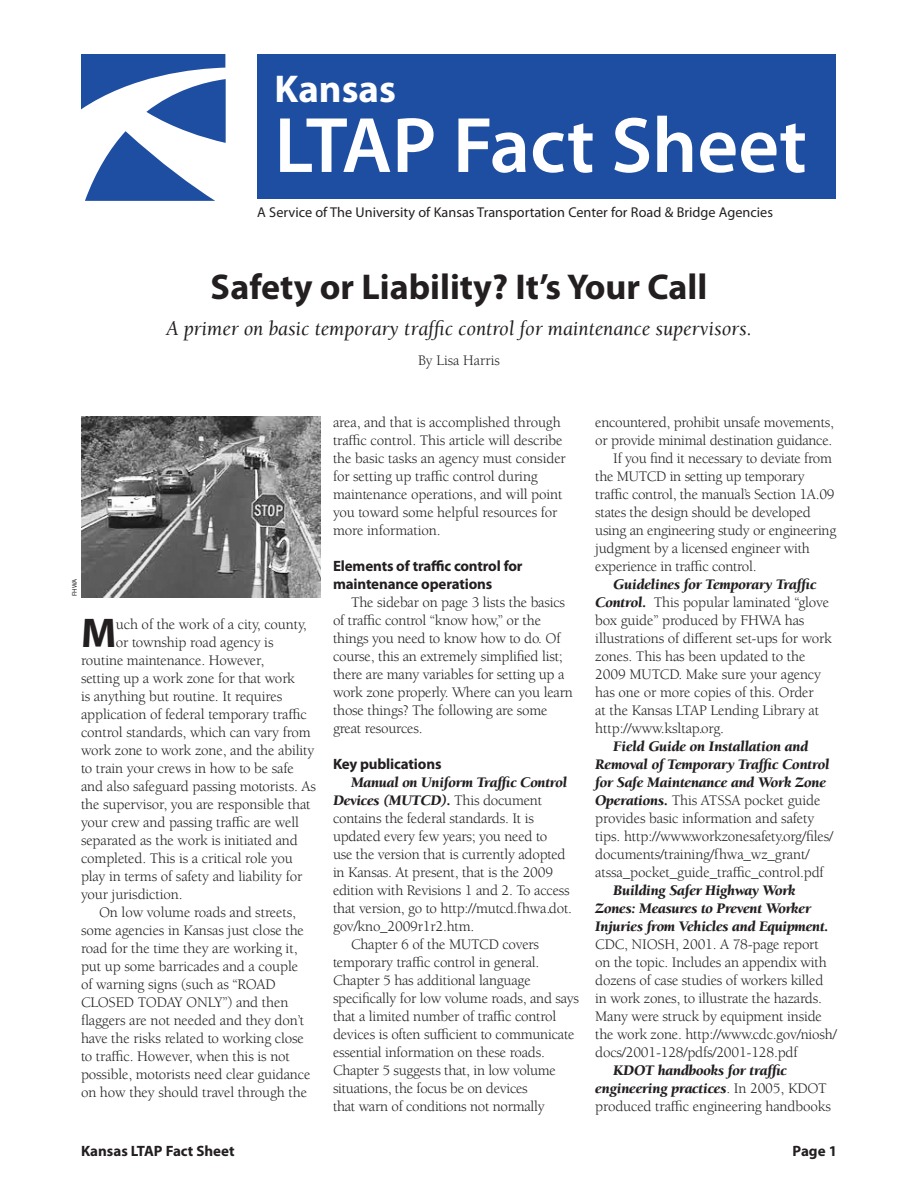
<style>
.page{position:relative;width:918px;height:1188px;background:#fff}
.page>*{position:absolute;margin:0;border:0;box-sizing:border-box;transform-origin:0 0}
.t1{font:600 79.2px "Myriad Pro";color:#fff}
.t2{font:700 41.7px "Myriad Pro";color:#231f20}
.t3{font:700 38.85px "Myriad Pro";color:#fff}
.t4{font:700 36px "Myriad Pro";color:#231f20}
.t5{font:italic 21px "Berkeley Std";color:#231f20}
.t6{font:15px/18px "Berkeley Std";letter-spacing:-.015em;color:#231f20}
.t7{font:700 15px/18px "Myriad Pro";letter-spacing:-.01em;color:#231f20}
.t8{font:14.25px "Myriad Pro";color:#231f20}
.t9{font:6.75px "Myriad Pro";color:#231f20}
.s1{font-weight:900;font-style:italic}
</style>
<div class="page">
<img style="left:81px;top:417px;width:240px;height:180px">
<div style="left:257px;top:55px;width:579px;height:144px;background:#1e4ea1"></div>
<svg style="left:81px;top:54px;width:145px;height:147px"></svg>
<p class="t3" style="left:274px;top:64px;width:123px">Kansas</p>
<p class="t1" style="left:274px;top:95px;width:534px">LTAP Fact Sheet</p>
<p class="t8" style="left:257px;top:204px;width:517px">A Service of The University of Kansas Transportation Center for Road &amp; Bridge Agencies</p>
<p class="t4" style="left:211px;top:263px;width:498px">Safety or Liability? It’s Your Call</p>
<p class="t5" style="left:166px;top:317px;width:587px">A primer on basic temporary traffic control for maintenance supervisors.</p>
<p class="t6" style="left:418px;top:352px;width:83px">By Lisa Harris</p>
<p class="t9" style="left:70px;top:596px;width:19px;rotate:-90deg">FHWA</p>
<p class="t2" style="left:81px;top:606px;width:37px">M</p>
<p class="t6" style="left:116px;top:615px;width:192px">uch of the work of a city, county,</p>
<p class="t6" style="left:116px;top:633px;width:159px">or township road agency is</p>
<p class="t6" style="left:81px;top:651px;width:185px">routine maintenance. However,</p>
<p class="t6" style="left:81px;top:669px;width:216px">setting up a work zone for that work</p>
<p class="t6" style="left:81px;top:687px;width:203px">is anything but routine. It requires</p>
<p class="t6" style="left:81px;top:705px;width:227px">application of federal temporary traffic</p>
<p class="t6" style="left:81px;top:723px;width:231px">control standards, which can vary from</p>
<p class="t6" style="left:81px;top:741px;width:235px">work zone to work zone, and the ability</p>
<p class="t6" style="left:81px;top:759px;width:214px">to train your crews in how to be safe</p>
<p class="t6" style="left:81px;top:777px;width:237px">and also safeguard passing motorists. As</p>
<p class="t6" style="left:81px;top:795px;width:231px">the supervisor, you are responsible that</p>
<p class="t6" style="left:81px;top:813px;width:219px">your crew and passing traffic are well</p>
<p class="t6" style="left:81px;top:831px;width:218px">separated as the work is initiated and</p>
<p class="t6" style="left:81px;top:849px;width:213px">completed. This is a critical role you</p>
<p class="t6" style="left:81px;top:867px;width:223px">play in terms of safety and liability for</p>
<p class="t6" style="left:81px;top:885px;width:103px">your jurisdiction.</p>
<p class="t6" style="left:81px;top:903px;width:231px;text-indent:18px">On low volume roads and streets, some agencies in Kansas just close the road for the time they are working it, put up some barricades and a couple of warning signs (such as “ROAD CLOSED TODAY ONLY”) and then flaggers are not needed and they don’t have the risks related to working close to traffic. However, when this is not possible, motorists need clear guidance on how they should travel through the</p>
<p class="t6" style="left:333px;top:414px;width:234px">area, and that is accomplished through traffic control. This article will describe the basic tasks an agency must consider for setting up traffic control during maintenance operations, and will point you toward some helpful resources for more information.</p>
<p class="t7" style="left:333px;top:557px;width:191px">Elements of traffic control for maintenance operations</p>
<p class="t6" style="left:333px;top:594px;width:241px;text-indent:18px">The sidebar on page 3 lists the basics of traffic control “know how,” or the things you need to know how to do. Of course, this an extremely simplified list; there are many variables for setting up a work zone properly. Where can you learn those things? The following are some great resources.</p>
<p class="t7" style="left:333px;top:755px;width:110px">Key publications</p>
<p class="t6" style="left:333px;top:774px;width:241px;text-indent:18px"><span class="s1">Manual on Uniform Traffic Control Devices (MUTCD).</span> This document contains the federal standards. It is updated every few years; you need to<br>use the version that is currently adopted in Kansas. At present, that is the 2009 edition with Revisions 1 and 2. To access that version, go to http://mutcd.fhwa.dot. gov/kno_2009r1r2.htm.</p>
<p class="t6" style="left:333px;top:936px;width:247px;text-indent:18px">Chapter 6 of the MUTCD covers temporary traffic control in general.<br>Chapter 5 has additional language specifically for low volume roads, and says that a limited number of traffic control devices is often sufficient to communicate essential information on these roads.<br>Chapter 5 suggests that, in low volume situations, the focus be on devices<br>that warn of conditions not normally</p>
<p class="t6" style="left:595px;top:414px;width:240px">encountered, prohibit unsafe movements, or provide minimal destination guidance.</p>
<p class="t6" style="left:595px;top:450px;width:243px;text-indent:18px">If you find it necessary to deviate from the MUTCD in setting up temporary traffic control, the manual’s Section 1A.09 states the design should be developed using an engineering study or engineering judgment by a licensed engineer with experience in traffic control.</p>
<p class="t6" style="left:595px;top:576px;width:238px;text-indent:18px"><span class="s1">Guidelines for Temporary Traffic Control.</span> This popular laminated “glove box guide” produced by FHWA has illustrations of different set-ups for work zones. This has been updated to the 2009 MUTCD. Make sure your agency has one or more copies of this. Order<br>at the Kansas LTAP Lending Library at http://www.ksltap.org.</p>
<p class="t6" style="left:595px;top:738px;width:240px;text-indent:18px"><span class="s1">Field Guide on Installation and Removal of Temporary Traffic Control for Safe Maintenance and Work Zone Operations.</span> This ATSSA pocket guide provides basic information and safety tips. http://www.workzonesafety.org/files/ documents/training/fhwa_wz_grant/ atssa_pocket_guide_traffic_control.pdf</p>
<p class="t6" style="left:595px;top:882px;width:243px;text-indent:18px"><span class="s1">Building Safer Highway Work Zones: Measures to Prevent Worker Injuries from Vehicles and Equipment.<br></span>CDC, NIOSH, 2001. A 78-page report on the topic. Includes an appendix with dozens of case studies of workers killed in work zones, to illustrate the hazards.<br>Many were struck by equipment inside the work zone. http://www.cdc.gov/niosh/ docs/2001-128/pdfs/2001-128.pdf</p>
<p class="t6" style="left:595px;top:1062px;width:237px;text-indent:18px"><span class="s1">KDOT handbooks for traffic engineering practices</span>. In 2005, KDOT produced traffic engineering handbooks</p>
<p class="t7" style="left:81px;top:1142px;width:155px">Kansas LTAP Fact Sheet</p>
<p class="t7" style="left:793px;top:1142px;width:46px">Page 1</p>
</div>
